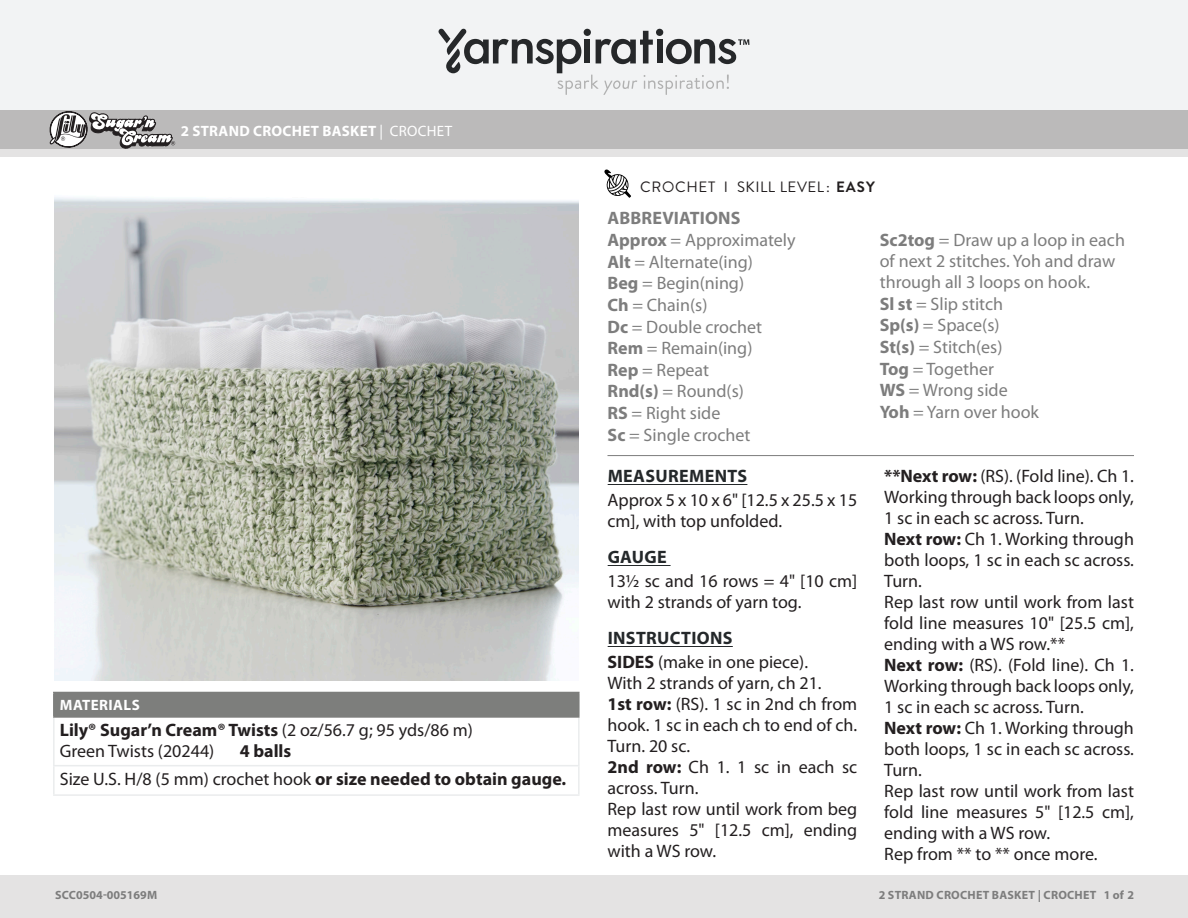
<style>
.page{position:relative;width:1188px;height:918px;background:#fff}
.page>*{position:absolute;margin:0;border:0;box-sizing:border-box;transform-origin:0 0}
.Mat_body_3{font:18px/21px "Myriad Pro";color:#231f20;text-align:justify}
.Abbreviations{font:18px/21px "Myriad Pro";color:#7d7d7d}
.t1{font:700 18px "Myriad Pro";color:#231f20}
.Head{font:700 18px "Myriad Pro";letter-spacing:.02em;color:#24282a}
.Abbreviations_Head{font:700 18px "Myriad Pro";letter-spacing:.01em;color:#7d7d7d}
.Pattern_Title{font:700 15px "Myriad Pro";letter-spacing:.02em;color:#fff}
.Skill_Level{font:15px "Brandon Grotesque";letter-spacing:.035em;color:#231f20}
.Materials_Head{font:700 15px "Myriad Pro";letter-spacing:.03em;color:#fff}
.t2{font:700 12px "Myriad Pro";letter-spacing:.015em;color:#7d7d7d}
.s1{font-weight:400}
.s2{font-weight:700}
</style>
<div class="page">
<div style="left:0;top:875px;width:1188px;height:43px;background:#e4e3e3"></div>
<div style="left:0;top:149px;width:1188px;height:9px;background:#e4e3e3"></div>
<div style="left:0;top:0;width:1188px;height:111px;background:#f2f3f4"></div>
<div style="left:0;top:111px;width:1188px;height:38px;background:#bbbaba"></div>
<svg style="left:604px;top:169px;width:27px;height:29px"></svg>
<svg style="left:48px;top:110px;width:127px;height:39px"></svg>
<svg style="left:438px;top:29px;width:311px;height:66px"></svg>
<div style="left:54px;top:692px;width:525px;height:25px;background:#7d7e7c"></div>
<hr style="left:53px;top:718px;width:2px;height:47px;background:#eaeced">
<hr style="left:578px;top:718px;width:2px;height:47px;background:#eaeced">
<hr style="left:53px;top:766px;width:2px;height:28px;background:#eaeced">
<hr style="left:53px;top:765px;width:527px;height:1px;background:#eaeced">
<hr style="left:578px;top:766px;width:2px;height:28px;background:#eaeced">
<hr style="left:53px;top:794px;width:527px;height:2px;background:#eaeced">
<hr style="left:53px;top:692px;width:527px;height:1px;background:#7d7e7c">
<hr style="left:53px;top:693px;width:2px;height:23px;background:#7d7e7c">
<hr style="left:578px;top:693px;width:2px;height:23px;background:#7d7e7c">
<hr style="left:53px;top:716px;width:527px;height:2px;background:#7d7e7c">
<hr style="left:608px;top:484px;width:139px;height:1px;background:#24282a">
<hr style="left:608px;top:565px;width:63px;height:1px;background:#24282a">
<hr style="left:608px;top:646px;width:125px;height:1px;background:#24282a">
<img style="left:55px;top:197px;width:523px;height:484px">
<hr style="left:608px;top:455px;width:526px;height:1px;background:#7d7d7d">
<p class="Pattern_Title" style="left:181px;top:121px;width:273px">2 STRAND CROCHET BASKET <span class="s1">| CROCHET</span></p>
<p class="Materials_Head" style="left:60px;top:695px;width:81px">MATERIALS</p>
<p class="t1" style="left:60px;top:719px;width:415px">Lily® Sugar’n Cream® Twists <span class="s1">(2 oz/56.7 g; 95 yds/86 m)</span></p>
<p class="Mat_body_3" style="left:60px;top:741px;width:156px">Green Twists (20244)</p>
<p class="t1" style="left:240px;top:740px;width:53px">4 balls</p>
<p class="Mat_body_3" style="left:60px;top:768px;width:508px">Size U.S. H/8 (5 mm) crochet hook <span class="s2">or size needed to obtain gauge.</span></p>
<p class="Skill_Level" style="left:640px;top:177px;width:236px">CROCHET I SKILL LEVEL: <span class="s2">EASY</span></p>
<p class="Abbreviations_Head" style="left:608px;top:206px;width:135px">ABBREVIATIONS</p>
<p class="Abbreviations" style="left:608px;top:229px;width:190px"><span class="s2">Approx</span> = Approximately</p>
<p class="Abbreviations" style="left:608px;top:251px;width:147px"><span class="s2">Alt</span> = Alternate(ing)</p>
<p class="Abbreviations" style="left:608px;top:273px;width:138px"><span class="s2">Beg</span> = Begin(ning)</p>
<p class="Abbreviations" style="left:608px;top:294px;width:102px"><span class="s2">Ch</span> = Chain(s)</p>
<p class="Abbreviations" style="left:608px;top:316px;width:156px"><span class="s2">Dc</span> = Double crochet</p>
<p class="Abbreviations" style="left:608px;top:337px;width:146px"><span class="s2">Rem</span> = Remain(ing)</p>
<p class="Abbreviations" style="left:608px;top:359px;width:103px"><span class="s2">Rep</span> = Repeat</p>
<p class="Abbreviations" style="left:608px;top:381px;width:138px"><span class="s2">Rnd(s)</span> = Round(s)</p>
<p class="Abbreviations" style="left:608px;top:402px;width:114px"><span class="s2">RS</span> = Right side</p>
<p class="Abbreviations" style="left:608px;top:424px;width:145px"><span class="s2">Sc</span> = Single crochet</p>
<p class="Head" style="left:608px;top:464px;width:141px">MEASUREMENTS</p>
<p class="Mat_body_3" style="left:608px;top:489px;width:251px">Approx 5 x 10 x 6" [12.5 x 25.5 x 15 cm], with top unfolded.</p>
<p class="Head" style="left:608px;top:545px;width:61px">GAUGE</p>
<p class="Mat_body_3" style="left:608px;top:570px;width:251px">131⁄2 sc and 16 rows = 4" [10 cm] with 2 strands of yarn tog.</p>
<p class="Head" style="left:608px;top:626px;width:126px">INSTRUCTIONS</p>
<p class="Mat_body_3" style="left:608px;top:651px;width:202px"><span class="s2">SIDES</span> (make in one piece).</p>
<p class="Mat_body_3" style="left:608px;top:672px;width:216px">With 2 strands of yarn, ch 21.</p>
<p class="Mat_body_3" style="left:608px;top:693px;width:251px"><span class="s2">1st row:</span> (RS). 1 sc in 2nd ch from hook. 1 sc in each ch to end of ch.<br>Turn. 20 sc.</p>
<p class="Mat_body_3" style="left:608px;top:756px;width:251px"><span class="s2">2nd row:</span> Ch 1. 1 sc in each sc across. Turn.</p>
<p class="Mat_body_3" style="left:608px;top:798px;width:251px">Rep last row until work from beg measures 5" [12.5 cm], ending with a WS row.</p>
<p class="Abbreviations" style="left:880px;top:229px;width:247px"><span class="s2">Sc2tog</span> = Draw up a loop in each of next 2 stitches. Yoh and draw through all 3 loops on hook.</p>
<p class="Abbreviations" style="left:880px;top:293px;width:125px"><span class="s2">Sl st</span> = Slip stitch</p>
<p class="Abbreviations" style="left:880px;top:315px;width:121px"><span class="s2">Sp(s)</span> = Space(s)</p>
<p class="Abbreviations" style="left:880px;top:336px;width:124px"><span class="s2">St(s)</span> = Stitch(es)</p>
<p class="Abbreviations" style="left:880px;top:358px;width:116px"><span class="s2">Tog</span> = Together</p>
<p class="Abbreviations" style="left:880px;top:379px;width:129px"><span class="s2">WS</span> = Wrong side</p>
<p class="Abbreviations" style="left:880px;top:401px;width:161px"><span class="s2">Yoh</span> = Yarn over hook</p>
<p class="Mat_body_3" style="left:884px;top:465px;width:251px"><span class="s2">**Next row:</span> (RS). (Fold line). Ch 1.<br>Working through back loops only, 1 sc in each sc across. Turn.</p>
<p class="Mat_body_3" style="left:884px;top:528px;width:251px"><span class="s2">Next row:</span> Ch 1. Working through both loops, 1 sc in each sc across.<br>Turn.</p>
<p class="Mat_body_3" style="left:884px;top:591px;width:251px">Rep last row until work from last fold line measures 10" [25.5 cm], ending with a WS row.**</p>
<p class="Mat_body_3" style="left:884px;top:654px;width:251px"><span class="s2">Next row:</span> (RS). (Fold line). Ch 1.<br>Working through back loops only, 1 sc in each sc across. Turn.</p>
<p class="Mat_body_3" style="left:884px;top:717px;width:251px"><span class="s2">Next row:</span> Ch 1. Working through both loops, 1 sc in each sc across.<br>Turn.</p>
<p class="Mat_body_3" style="left:884px;top:780px;width:251px">Rep last row until work from last fold line measures 5" [12.5 cm], ending with a WS row.</p>
<p class="Mat_body_3" style="left:884px;top:843px;width:215px">Rep from ** to ** once more.</p>
<p class="t2" style="left:55px;top:887px;width:103px">SCC0504-005169M</p>
<p class="t2" style="left:879px;top:887px;width:190px">2 STRAND CROCHET BASKET | CRO</p>
<p class="t2" style="left:1030px;top:887px;width:68px">X | CROCHET</p>
<p class="t2" style="left:1127px;top:887px;width:9px">X</p>
<p class="t2" style="left:1104px;top:887px;width:32px">1 of 2</p>
<p class="t2" style="left:60px;top:887px;width:26px">KU #</p>
</div>
